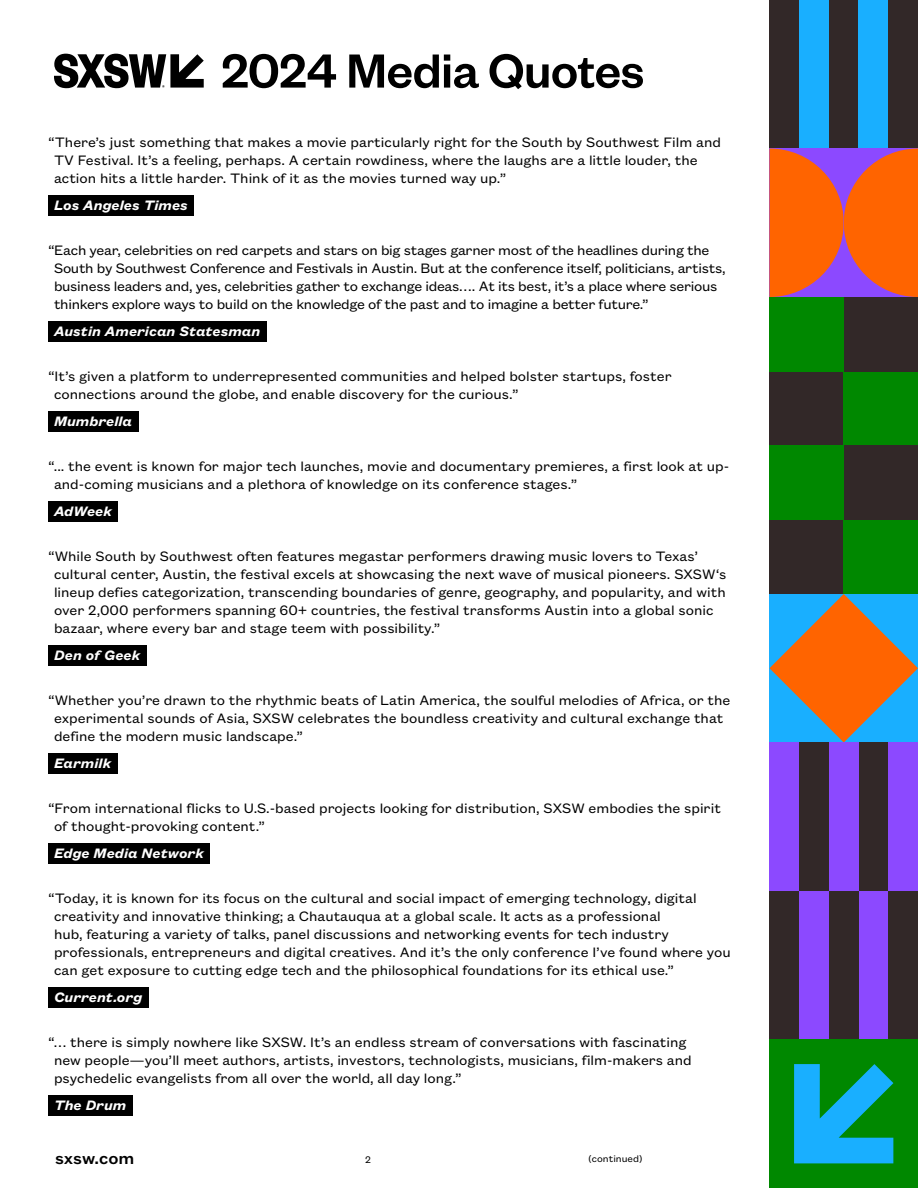
<style>
.page{position:relative;width:918px;height:1188px;background:#fff}
.page>*{position:absolute;margin:0;border:0;box-sizing:border-box;transform-origin:0 0}
.t1{font:500 52.5px "Founders Grotesk";letter-spacing:-.005em;color:#000}
.t2{font:500 18px "Founders Grotesk Text";letter-spacing:-.005em;color:#000}
.t3{font:15px/18px "Founders Grotesk Text";color:#000}
.t4{font:15px/18px "Founders Grotesk Text";letter-spacing:-.02em;color:#000}
.t5{font:italic 600 15px "Founders Grotesk Text";color:#fff}
.t6{font:10.5px "Founders Grotesk Text";color:#000}
</style>
<div class="page">
<svg style="left:54px;top:54px;width:150px;height:34px"></svg>
<div style="left:48px;top:195px;width:146px;height:21px;background:#000"></div>
<div style="left:48px;top:321px;width:219px;height:21px;background:#000"></div>
<div style="left:48px;top:411px;width:90px;height:21px;background:#000"></div>
<div style="left:48px;top:501px;width:70px;height:21px;background:#000"></div>
<div style="left:48px;top:645px;width:98px;height:21px;background:#000"></div>
<div style="left:48px;top:753px;width:69px;height:21px;background:#000"></div>
<div style="left:48px;top:843px;width:162px;height:21px;background:#000"></div>
<div style="left:48px;top:987px;width:100px;height:21px;background:#000"></div>
<div style="left:48px;top:1095px;width:84px;height:21px;background:#000"></div>
<svg style="left:770px;top:594px;width:148px;height:148px;background:#8c897e"></svg>
<div style="left:859px;top:742px;width:29px;height:149px;background:#322828"></div>
<div style="left:829px;top:742px;width:30px;height:149px;background:#8c49ff"></div>
<div style="left:799px;top:742px;width:30px;height:149px;background:#322828"></div>
<div style="left:770px;top:742px;width:29px;height:149px;background:#8c49ff"></div>
<div style="left:888px;top:742px;width:30px;height:149px;background:#8c49ff"></div>
<div style="left:859px;top:891px;width:29px;height:149px;background:#8c49ff"></div>
<div style="left:829px;top:891px;width:30px;height:149px;background:#322828"></div>
<div style="left:799px;top:891px;width:30px;height:149px;background:#8c49ff"></div>
<div style="left:770px;top:891px;width:29px;height:149px;background:#322828"></div>
<div style="left:888px;top:891px;width:30px;height:149px;background:#322828"></div>
<div style="left:770px;top:1040px;width:148px;height:148px;background:#080"></div>
<svg style="left:794px;top:1064px;width:99px;height:99px"></svg>
<div style="left:770px;top:371px;width:74px;height:75px;background:#322828"></div>
<div style="left:844px;top:371px;width:74px;height:75px;background:#080"></div>
<div style="left:770px;top:520px;width:74px;height:74px;background:#322828"></div>
<div style="left:844px;top:520px;width:74px;height:74px;background:#080"></div>
<div style="left:844px;top:446px;width:74px;height:74px;background:#322828"></div>
<div style="left:770px;top:446px;width:74px;height:74px;background:#080"></div>
<div style="left:844px;top:297px;width:74px;height:74px;background:#322828"></div>
<div style="left:770px;top:297px;width:74px;height:74px;background:#080"></div>
<div style="left:799px;top:0;width:30px;height:148px;background:#19afff"></div>
<div style="left:829px;top:0;width:30px;height:148px;background:#322828"></div>
<div style="left:859px;top:0;width:29px;height:148px;background:#19afff"></div>
<div style="left:888px;top:0;width:30px;height:148px;background:#322828"></div>
<div style="left:770px;top:0;width:29px;height:148px;background:#322828"></div>
<hr style="left:799px;top:0;width:30px;height:1px;background:#322828">
<hr style="left:829px;top:0;width:30px;height:1px;background:#19afff">
<hr style="left:888px;top:0;width:30px;height:1px;background:#19afff">
<svg style="left:770px;top:148px;width:148px;height:149px;background:#e55e37"></svg>
<h1 class="t1" style="left:221px;top:38px;width:424px">2024 Media Quotes</h1>
<p class="t3" style="left:54px;top:132px;width:668px;text-indent:-6px">“There’s just something that makes a movie particularly right for the South by Southwest Film and<br>TV Festival. It’s a feeling, perhaps. A certain rowdiness, where the laughs are a little louder, the action hits a little harder. Think of it as the movies turned way up.”</p>
<p class="t5" style="left:54px;top:194px;width:135px">Los Angeles Times</p>
<p class="t4" style="left:54px;top:240px;width:673px;text-indent:-6px">“Each year, celebrities on red carpets and stars on big stages garner most of the headlines during the South by Southwest Conference and Festivals in Austin. But at the conference itself, politicians, artists, business leaders and, yes, celebrities gather to exchange ideas…. At its best, it’s a place where serious thinkers explore ways to build on the knowledge of the past and to imagine a better future.”</p>
<p class="t5" style="left:54px;top:320px;width:208px">Austin American Statesman</p>
<p class="t3" style="left:54px;top:366px;width:619px;text-indent:-6px">“It’s given a platform to underrepresented communities and helped bolster startups, foster connections around the globe, and enable discovery for the curious.”</p>
<p class="t5" style="left:54px;top:410px;width:80px">Mumbrella</p>
<p class="t3" style="left:54px;top:456px;width:677px;text-indent:-6px">“... the event is known for major tech launches, movie and documentary premieres, a first look at up&shy;and-coming musicians and a plethora of knowledge on its conference stages.”</p>
<p class="t5" style="left:54px;top:500px;width:59px">AdWeek</p>
<p class="t3" style="left:54px;top:546px;width:674px;text-indent:-6px">“While South by Southwest often features megastar performers drawing music lovers to Texas’ cultural center, Austin, the festival excels at showcasing the next wave of musical pioneers. SXSW‘s lineup defies categorization, transcending boundaries of genre, geography, and popularity, and with over 2,000 performers spanning 60+ countries, the festival transforms Austin into a global sonic bazaar, where every bar and stage teem with possibility.”</p>
<p class="t5" style="left:54px;top:644px;width:88px">Den of Geek</p>
<p class="t3" style="left:54px;top:690px;width:678px;text-indent:-6px">“Whether you’re drawn to the rhythmic beats of Latin America, the soulful melodies of Africa, or the experimental sounds of Asia, SXSW celebrates the boundless creativity and cultural exchange that define the modern music landscape.”</p>
<p class="t5" style="left:54px;top:752px;width:59px">Earmilk</p>
<p class="t3" style="left:54px;top:798px;width:668px;text-indent:-6px">“From international flicks to U.S.-based projects looking for distribution, SXSW embodies the spirit of thought-provoking content.”</p>
<p class="t5" style="left:54px;top:842px;width:151px">Edge Media Network</p>
<p class="t3" style="left:54px;top:888px;width:678px;text-indent:-6px">“Today, it is known for its focus on the cultural and social impact of emerging technology, digital creativity and innovative thinking; a Chautauqua at a global scale. It acts as a professional<br>hub, featuring a variety of talks, panel discussions and networking events for tech industry professionals, entrepreneurs and digital creatives. And it’s the only conference I’ve found where you can get exposure to cutting edge tech and the philosophical foundations for its ethical use.”</p>
<p class="t5" style="left:54px;top:986px;width:90px">Current.org</p>
<p class="t3" style="left:54px;top:1032px;width:639px;text-indent:-6px">“… there is simply nowhere like SXSW. It’s an endless stream of conversations with fascinating new people—you’ll meet authors, artists, investors, technologists, musicians, film-makers and psychedelic evangelists from all over the world, all day long.”</p>
<p class="t5" style="left:54px;top:1094px;width:74px">The Drum</p>
<p class="t2" style="left:55px;top:1146px;width:81px">sxsw.com</p>
<p class="t6" style="left:365px;top:1153px;width:7px">2</p>
<p class="t6" style="left:589px;top:1151px;width:55px">(continued)</p>
</div>
